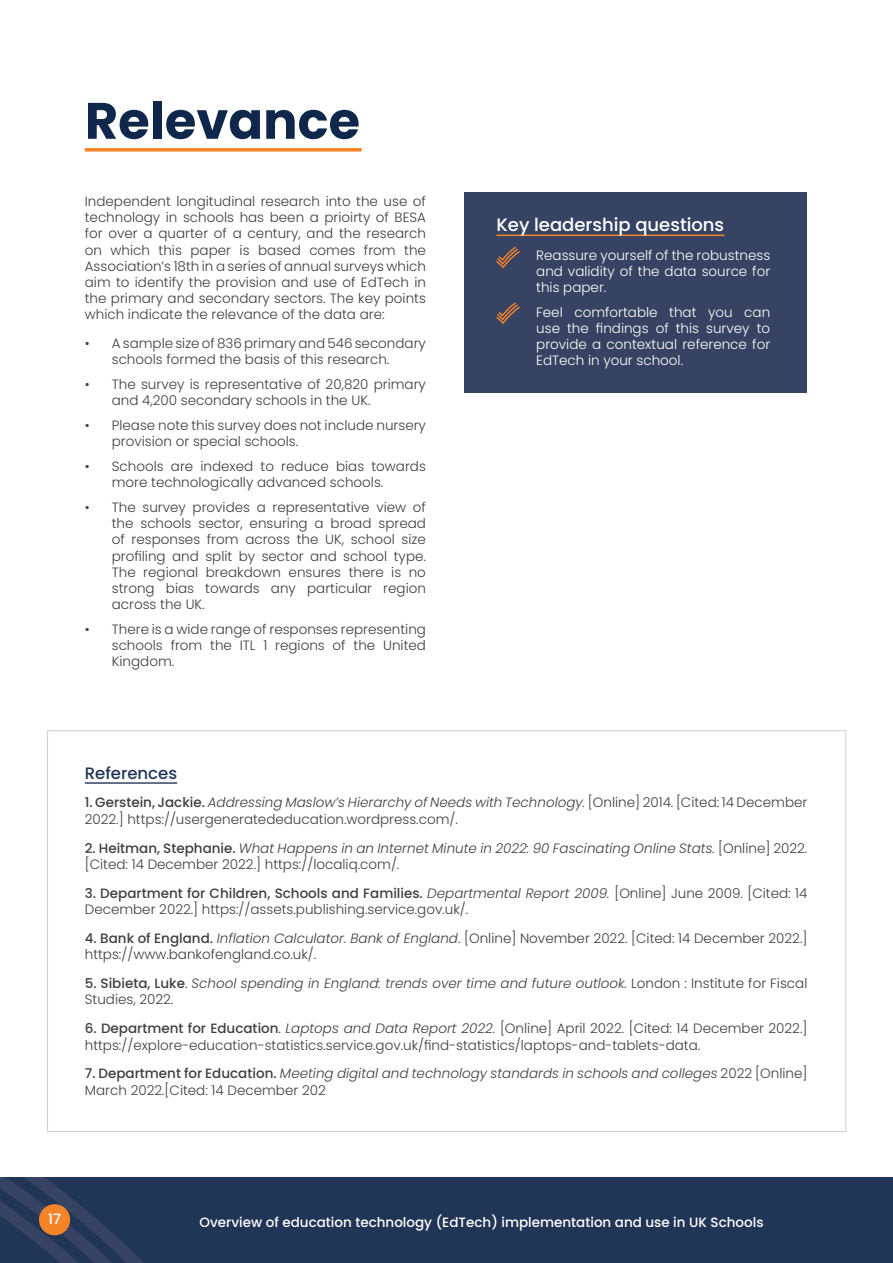
<style>
.page{position:relative;width:893px;height:1263px;background:#fff}
.page>*{position:absolute;margin:0;border:0;box-sizing:border-box;transform-origin:0 0}
.t1{font:700 51.15px "Poppins";color:#0e274a}
.t2{font:500 18px "Poppins";color:#fff}
.t3{font:500 16.5px "Poppins";color:#213556}
.t4{font:500 14.25px "Poppins";color:#fff}
.t5{font:300 13.5px/16.2px "Poppins";color:#3e3e3f}
.t6{font:italic 300 13.5px/16.2px "Poppins";color:#3e3e3f}
.t7{font:300 13.5px/16.2px "Poppins";color:#fff;text-align:justify}
.t8{font:500 13.5px "Poppins";color:#fff}
.s1{font-weight:500}
.s2{font-style:italic}
.s3{font-weight:500;font-style:normal}
.s4{font-style:normal}
</style>
<div class="page">
<div style="left:0;top:1178px;width:893px;height:85px;background:#213556"></div>
<svg style="left:0;top:1178px;width:144px;height:85px"></svg>
<div style="left:39px;top:1204px;width:31px;height:31px;background:#f58429;border-radius:50%"></div>
<hr style="left:85px;top:782px;width:92px;height:2px;background:#364362">
<div style="left:464px;top:192px;width:343px;height:200px;background:#364362"></div>
<svg style="left:85px;top:148px;width:277px;height:4px"></svg>
<hr style="left:496px;top:235px;width:228px;height:1px;background:#f58429">
<svg style="left:496px;top:246px;width:24px;height:23px"></svg>
<svg style="left:496px;top:302px;width:24px;height:22px"></svg>
<p class="t1" style="left:85px;top:91px;width:277px">Relevance</p>
<p class="t5" style="left:85px;top:193px;width:343px;text-align:justify">Independent longitudinal research into the use of technology in schools has been a prioirty of BESA for over a quarter of a century, and the research on which this paper is based comes from the Association’s 18th in a series of annual surveys which aim to identify the provision and use of EdTech in the primary and secondary sectors. The key points which indicate the relevance of the data are:</p>
<p class="t5" style="left:112px;top:335px;width:316px;text-indent:-27px">• A sample size of 836 primary and 546 secondary schools formed the basis of this research.</p>
<p class="t5" style="left:112px;top:376px;width:316px;text-indent:-27px">• The survey is representative of 20,820 primary and 4,200 secondary schools in the UK.</p>
<p class="t5" style="left:112px;top:417px;width:316px;text-indent:-27px">• Please note this survey does not include nursery provision or special schools.</p>
<p class="t5" style="left:112px;top:458px;width:316px;text-indent:-27px">• Schools are indexed to reduce bias towards more technologically advanced schools.</p>
<p class="t5" style="left:112px;top:499px;width:316px;text-align:justify;text-indent:-27px">• The survey provides a representative view of the schools sector, ensuring a broad spread of responses from across the UK, school size profiling and split by sector and school type.<br>The regional breakdown ensures there is no strong bias towards any particular region across the UK.</p>
<p class="t5" style="left:112px;top:621px;width:316px;text-align:justify;text-indent:-27px">• There is a wide range of responses representing schools from the ITL 1 regions of the United Kingdom.</p>
<p class="t2" style="left:496px;top:214px;width:229px">Key leadership questions</p>
<p class="t7" style="left:536px;top:247px;width:235px">Reassure yourself of the robustness and validity of the data source for this paper.</p>
<p class="t7" style="left:536px;top:304px;width:235px">Feel comfortable that you can use the findings of this survey to provide a contextual reference for EdTech in your school.</p>
<p class="t3" style="left:85px;top:763px;width:94px">References</p>
<p class="t5" style="left:85px;top:795px;width:724px"><span class="s1">1. Gerstein, Jackie.</span> <span class="s2">Addressing Maslow’s Hierarchy of Needs with Technology.</span> [Online] 2014. [Cited: 14 December<br>2022.] https://usergeneratededucation.wordpress.com/.</p>
<p class="t6" style="left:85px;top:840px;width:724px"><span class="s3">2. Heitman, Stephanie.</span> What Happens in an Internet Minute in 2022: 90 Fascinating Online Stats. <span class="s4">[Online] 2022. [Cited: 14 December 2022.] https://localiq.com/.</span></p>
<p class="t5" style="left:85px;top:885px;width:724px"><span class="s1">3. Department for Children, Schools and Families.</span> <span class="s2">Departmental Report 2009.</span> [Online] June 2009. [Cited: 14<br>December 2022.] https://assets.publishing.service.gov.uk/.</p>
<p class="t5" style="left:85px;top:930px;width:724px"><span class="s1">4. Bank of England.</span> <span class="s2">Inflation Calculator. Bank of England</span>. [Online] November 2022. [Cited: 14 December 2022.] https://www.bankofengland.co.uk/.</p>
<p class="t6" style="left:85px;top:975px;width:724px"><span class="s3">5. Sibieta, Luke</span><span class="s4">.</span> School spending in England: trends over time and future outlook. <span class="s4">London : Institute for Fiscal<br>Studies, 2022.</span></p>
<p class="t5" style="left:85px;top:1020px;width:724px"><span class="s1">6. Department for Education</span>. <span class="s2">Laptops and Data Report 2022.</span> [Online] April 2022. [Cited: 14 December 2022.] https://explore-education-statistics.service.gov.uk/find-statistics/laptops-and-tablets-data.</p>
<p class="t6" style="left:85px;top:1066px;width:724px"><span class="s3">7. Department for Education.</span> Meeting digital and technology standards in schools and colleges <span class="s4">2022 [Online]<br>March 2022.[Cited: 14 December 202</span></p>
<p class="t4" style="left:48px;top:1211px;width:14px">17</p>
<p class="t8" style="left:200px;top:1214px;width:565px">Overview of education technology (EdTech) implementation and use in UK Schools</p>
</div>
